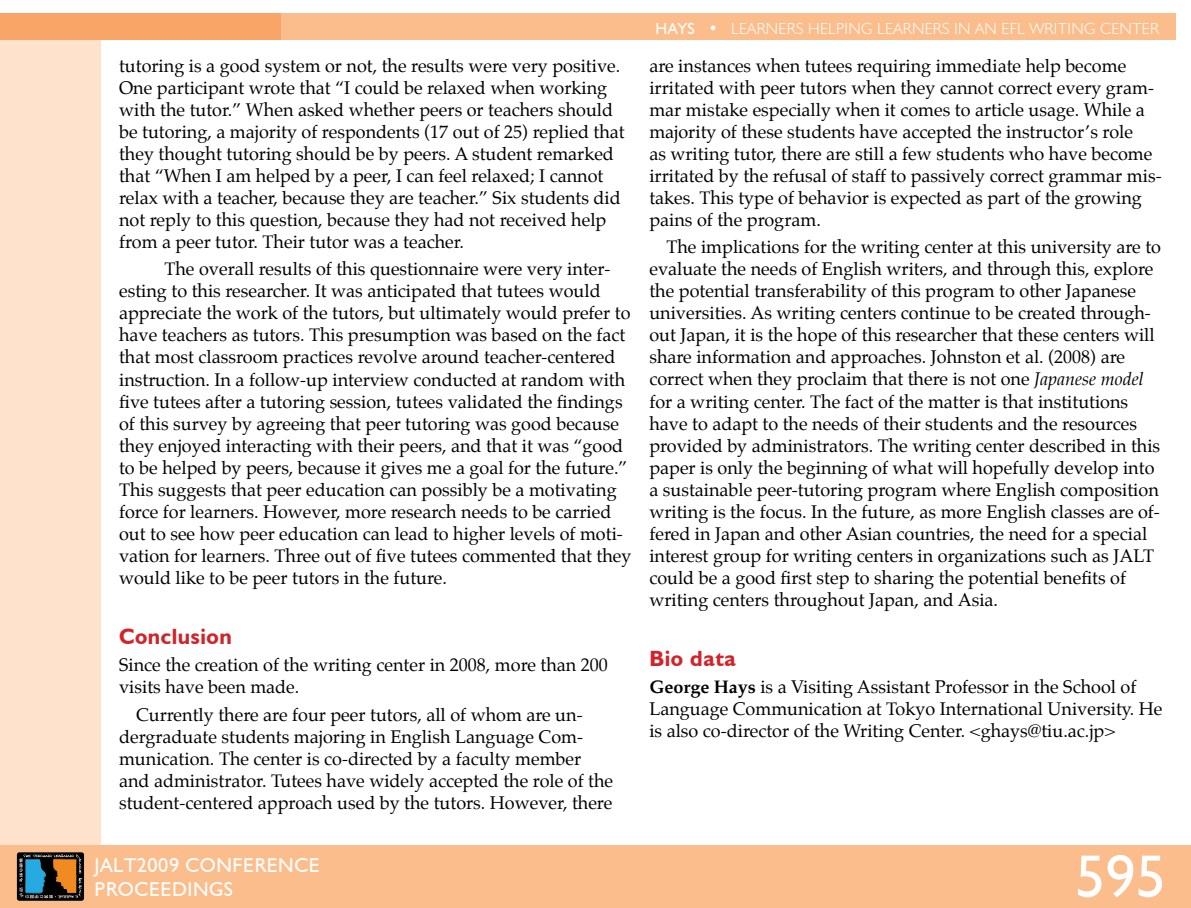
<style>
.page{position:relative;width:1191px;height:908px;background:#fff}
.page>*{position:absolute;margin:0;border:0;box-sizing:border-box;transform-origin:0 0}
.t1{font:60px "Humanist 521 BT";color:#fff}
.t2{font:700 22px "Humanist 521 BT";letter-spacing:.025em;color:#d2232a}
.t3{font:20px/24px "Humanist 521 BT";letter-spacing:.03em;color:#fff}
.t4{font:18px/22px "Palatino";color:#000}
.t5{font:300 16px "Humanist 521 BT";letter-spacing:.02em;color:#fff}
.s1{font-weight:400}
.s2{font-style:italic}
.s3{font-weight:700}
</style>
<div class="page">
<div style="left:0;top:14px;width:101px;height:888px;background:#fee2cb"></div>
<div style="left:0;top:845px;width:1191px;height:62px;background:#fcbd8c"></div>
<div style="left:0;top:13px;width:281px;height:27px;background:#f9a567"></div>
<div style="left:281px;top:13px;width:895px;height:27px;background:#fcbd8c"></div>
<svg style="left:17px;top:851px;width:67px;height:49px"></svg>
<svg style="left:19px;top:853px;width:63px;height:44px;background:#4d5246"></svg>
<p class="t4" style="left:119px;top:54px;width:507px">tutoring is a good system or not, the results were very positive.<br>One participant wrote that “I could be relaxed when working with the tutor.” When asked whether peers or teachers should be tutoring, a majority of respondents (17 out of 25) replied that they thought tutoring should be by peers. A student remarked that “When I am helped by a peer, I can feel relaxed; I cannot relax with a teacher, because they are teacher.” Six students did not reply to this question, because they had not received help from a peer tutor. Their tutor was a teacher.</p>
<p class="t4" style="left:119px;top:258px;width:514px;text-indent:45px">The overall results of this questionnaire were very inter&shy;esting to this researcher. It was anticipated that tutees would appreciate the work of the tutors, but ultimately would prefer to have teachers as tutors. This presumption was based on the fact that most classroom practices revolve around teacher-centered instruction. In a follow-up interview conducted at random with five tutees after a tutoring session, tutees validated the findings of this survey by agreeing that peer tutoring was good because they enjoyed interacting with their peers, and that it was “good to be helped by peers, because it gives me a goal for the future.” This suggests that peer education can possibly be a motivating force for learners. However, more research needs to be carried out to see how peer education can lead to higher levels of moti&shy;vation for learners. Three out of five tutees commented that they would like to be peer tutors in the future.</p>
<p class="t2" style="left:119px;top:622px;width:114px">Conclusion</p>
<p class="t4" style="left:119px;top:653px;width:490px">Since the creation of the writing center in 2008, more than 200 visits have been made.</p>
<p class="t4" style="left:119px;top:703px;width:495px;text-indent:17px">Currently there are four peer tutors, all of whom are un&shy;dergraduate students majoring in English Language Com&shy;munication. The center is co-directed by a faculty member and administrator. Tutees have widely accepted the role of the student-centered approach used by the tutors. However, there</p>
<p class="t3" style="left:95px;top:851px;width:227px">JALT2009 CONFERENCE<br>PROCEEDINGS</p>
<p class="t5" style="left:655px;top:19px;width:505px"><span class="s1">Hays</span> • LEARNERS HELPI NG LEARNERS I N AN EFL WRITI NG CENTER</p>
<p class="t4" style="left:649px;top:54px;width:514px">are instances when tutees requiring immediate help become irritated with peer tutors when they cannot correct every gram&shy;mar mistake especially when it comes to article usage. While a majority of these students have accepted the instructor’s role<br>as writing tutor, there are still a few students who have become irritated by the refusal of staff to passively correct grammar mis&shy;takes. This type of behavior is expected as part of the growing pains of the program.</p>
<p class="t4" style="left:649px;top:236px;width:513px;text-indent:17px">The implications for the writing center at this university are to evaluate the needs of English writers, and through this, explore the potential transferability of this program to other Japanese universities. As writing centers continue to be created through&shy;out Japan, it is the hope of this researcher that these centers will share information and approaches. Johnston et al. (2008) are correct when they proclaim that there is not one <span class="s2">Japanese model </span>for a writing center. The fact of the matter is that institutions have to adapt to the needs of their students and the resources provided by administrators. The writing center described in this paper is only the beginning of what will hopefully develop into a sustainable peer-tutoring program where English composition writing is the focus. In the future, as more English classes are of&shy;fered in Japan and other Asian countries, the need for a special interest group for writing centers in organizations such as JALT could be a good first step to sharing the potential benefits of writing centers throughout Japan, and Asia.</p>
<p class="t2" style="left:649px;top:644px;width:88px">Bio data</p>
<p class="t4" style="left:649px;top:675px;width:514px"><span class="s3">George Hays</span> is a Visiting Assistant Professor in the School of<br>Language Communication at Tokyo International University. He is also co-director of the Writing Center. &lt;ghays@tiu.ac.jp&gt;</p>
<h1 class="t1" style="left:1075px;top:838px;width:92px">595</h1>
</div>
